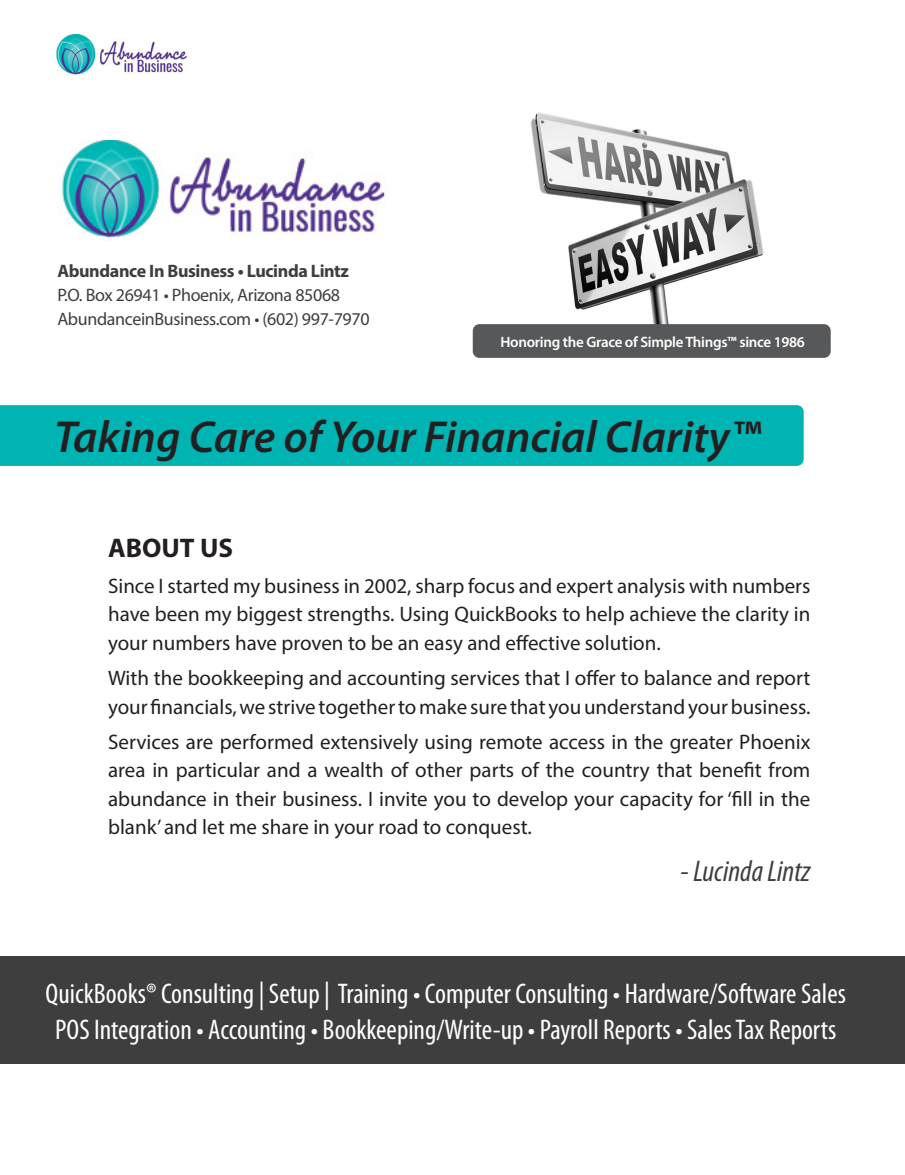
<style>
.page{position:relative;width:905px;height:1175px;background:#fff}
.page>*{position:absolute;margin:0;border:0;box-sizing:border-box;transform-origin:0 0}
.t1{font:italic 600 45px "Myriad Pro";color:#231f20}
.t2{font:italic condensed 30px "Myriad Pro";color:#3e3e3f}
.t3{font:condensed 28.5px/36px "Myriad Pro";color:#fff;text-align:center}
.t4{font:700 27px "Myriad Pro";color:#231f20}
.t5{font:21px/28.5px "Myriad Pro";color:#231f20;text-align:justify}
.t6{font:18px "Myriad Pro";letter-spacing:-.02em;color:#3e3e3f}
.t7{font:700 18px "Myriad Pro";letter-spacing:-.02em;color:#3e3e3f}
.t8{font:600 15px "Myriad Pro";letter-spacing:-.02em;color:#fff}
</style>
<div class="page">
<img style="left:56px;top:35px;width:131px;height:40px">
<div style="left:0;top:956px;width:904px;height:107px;background:#3e3e3f"></div>
<div style="left:0;top:405px;width:803px;height:61px;background:#00b4b3"></div>
<img style="left:62px;top:141px;width:323px;height:97px">
<img style="left:531px;top:112px;width:233px;height:212px">
<div style="left:472px;top:324px;width:358px;height:34px;background:#57585a;border-radius:7px"></div>
<p class="t7" style="left:57px;top:259px;width:293px">Abundance In Business • Lucinda Lintz</p>
<p class="t6" style="left:57px;top:284px;width:284px">P.O. Box 26941 • Phoenix, Arizona 85068</p>
<p class="t6" style="left:57px;top:308px;width:314px">AbundanceinBusiness.com • (602) 997-7970</p>
<p class="t8" style="left:500px;top:332px;width:306px">Honoring the Grace of Simple Things™ since 1986</p>
<p class="t1" style="left:54px;top:409px;width:708px">Taking Care of Your Financial Clarity™</p>
<p class="t4" style="left:108px;top:531px;width:127px">ABOUT US</p>
<p class="t5" style="left:108px;top:571px;width:704px">Since I started my business in 2002, sharp focus and expert analysis with numbers have been my biggest strengths. Using QuickBooks to help achieve the clarity in your numbers have proven to be an easy and effective solution.</p>
<p class="t5" style="left:108px;top:663px;width:704px">With the bookkeeping and accounting services that I offer to balance and report your financials, we strive together to make sure that you understand your business.</p>
<p class="t5" style="left:108px;top:727px;width:704px">Services are performed extensively using remote access in the greater Phoenix area in particular and a wealth of other parts of the country that benefit from abundance in their business. I invite you to develop your capacity for ‘fill in the blank’ and let me share in your road to conquest.</p>
<p class="t2" style="left:680px;top:852px;width:131px">- Lucinda Lintz</p>
<p class="t3" style="left:45px;top:974px;width:802px">QuickBooks® Consulting | Setup | Training • Computer Consulting • Hardware/Software Sales<br>POS Integration • Accounting • Bookkeeping/Write-up • Payroll Reports • Sales Tax Reports</p>
</div>
